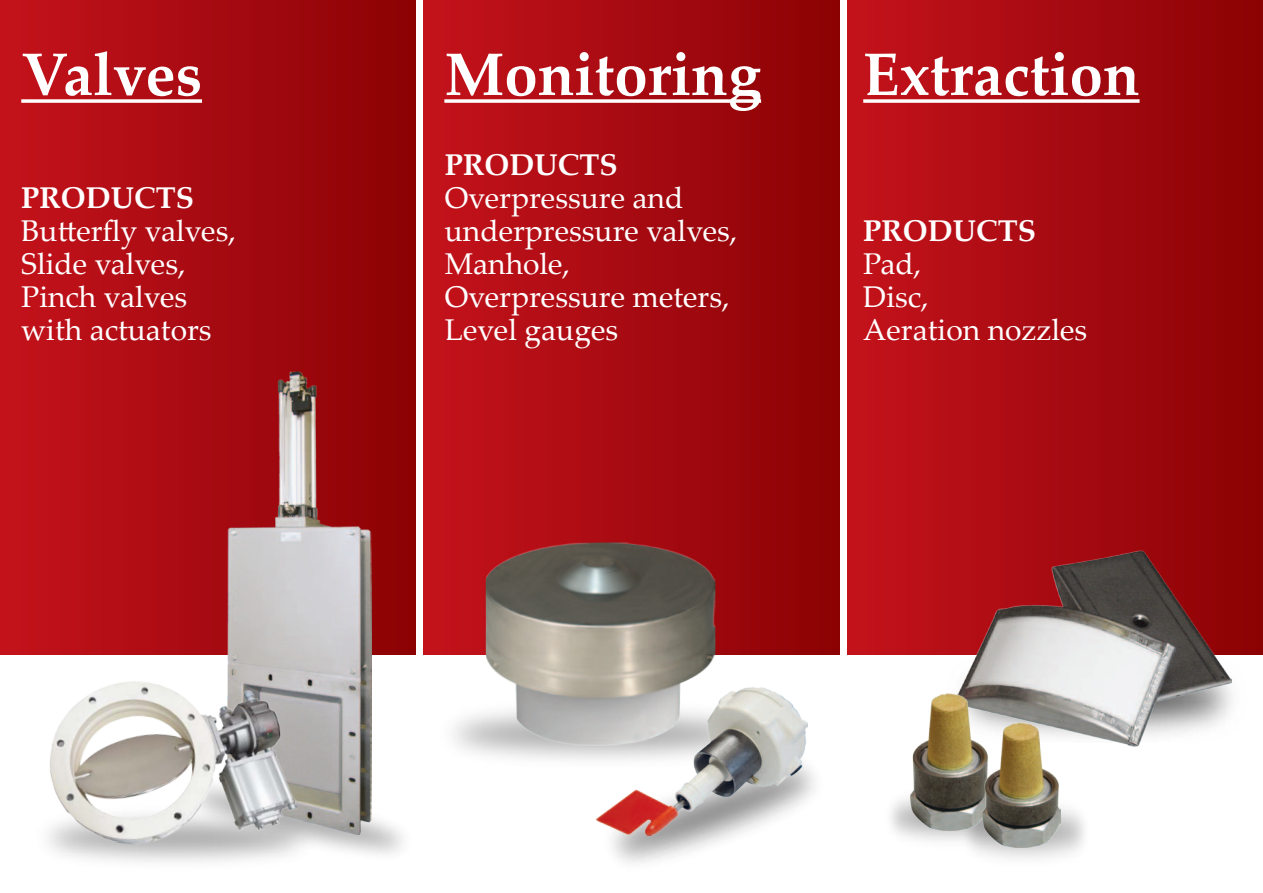
<style>
.page{position:relative;width:1263px;height:893px;background:#fff}
.page>*{position:absolute;margin:0;border:0;box-sizing:border-box;transform-origin:0 0}
.t1{font:700 60px "Palatino Linotype";color:#fff}
.t2{font:30px "Palatino Linotype";color:#fff}
.t3{font:700 30px "Palatino Linotype";color:#fff}
</style>
<div class="page">
<div style="left:847px;top:0;width:416px;height:655px;background:linear-gradient(to right,#c4131c,#8b0205)"></div>
<div style="left:424px;top:0;width:415px;height:655px;background:linear-gradient(to right,#c4131c,#8b0205)"></div>
<div style="left:0;top:0;width:416px;height:655px;background:linear-gradient(to right,#c4121c,#8b0205)"></div>
<img style="left:486px;top:542px;width:229px;height:204px">
<img style="left:930px;top:644px;width:325px;height:61px">
<img style="left:954px;top:551px;width:277px;height:195px">
<img style="left:891px;top:793px;width:68px;height:48px">
<img style="left:911px;top:693px;width:78px;height:137px">
<img style="left:982px;top:722px;width:79px;height:125px">
<img style="left:228px;top:371px;width:143px;height:463px">
<img style="left:134px;top:802px;width:187px;height:65px">
<img style="left:48px;top:670px;width:261px;height:191px">
<img style="left:573px;top:726px;width:242px;height:138px">
<img style="left:596px;top:687px;width:211px;height:148px">
<svg style="left:863px;top:99px;width:276px;height:4px"></svg>
<svg style="left:444px;top:99px;width:317px;height:4px"></svg>
<svg style="left:21px;top:99px;width:181px;height:4px"></svg>
<p class="t1" style="left:21px;top:32px;width:182px">Valves</p>
<p class="t1" style="left:444px;top:32px;width:318px">Monitoring</p>
<p class="t1" style="left:863px;top:32px;width:278px">Extraction</p>
<p class="t3" style="left:21px;top:177px;width:174px">PRODUCTS</p>
<p class="t2" style="left:21px;top:210px;width:216px">Butterfly valves,</p>
<p class="t2" style="left:21px;top:243px;width:166px">Slide valves,</p>
<p class="t2" style="left:21px;top:276px;width:167px">Pinch valves</p>
<p class="t2" style="left:21px;top:309px;width:192px">with actuators</p>
<p class="t3" style="left:445px;top:144px;width:174px">PRODUCTS</p>
<p class="t2" style="left:445px;top:177px;width:240px">Overpressure and</p>
<p class="t2" style="left:445px;top:210px;width:294px">underpressure valves,</p>
<p class="t2" style="left:445px;top:243px;width:127px">Manhole,</p>
<p class="t2" style="left:445px;top:276px;width:286px">Overpressure meters,</p>
<p class="t2" style="left:445px;top:309px;width:175px">Level gauges</p>
<p class="t3" style="left:863px;top:210px;width:174px">PRODUCTS</p>
<p class="t2" style="left:863px;top:243px;width:59px">Pad,</p>
<p class="t2" style="left:863px;top:276px;width:67px">Disc,</p>
<p class="t2" style="left:863px;top:309px;width:226px">Aeration nozzles</p>
</div>
